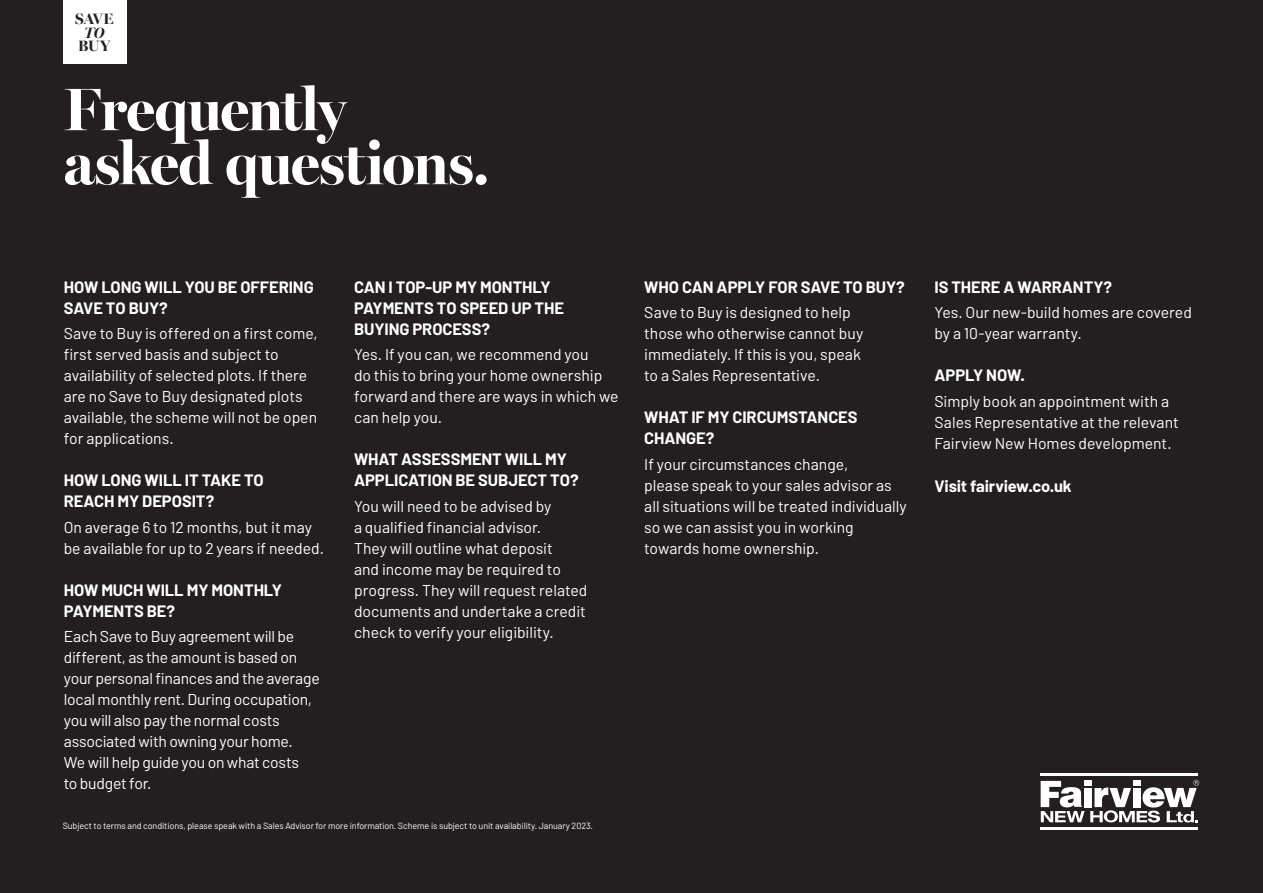
<style>
.page{position:relative;width:1263px;height:893px;background:#231f20}
.page>*{position:absolute;margin:0;border:0;box-sizing:border-box;transform-origin:0 0}
.t1{font:700 60.3px/54px "Miller Banner";letter-spacing:-.01em;color:#fff}
.t2{font:700 16.5px/21px "Barlow";letter-spacing:-.005em;color:#fff}
.t3{font:15.75px/21px "Barlow";color:#fff}
.t4{font:700 15.15px "Miller Banner";letter-spacing:-.015em;color:#231f20}
.t5{font:italic 700 15.15px "Miller Banner";color:#231f20}
.t6{font:9px "Barlow";letter-spacing:-.01em;color:#fff}
</style>
<div class="page">
<hr style="left:1040px;top:827px;width:158px;height:2px;background:#fff">
<hr style="left:1040px;top:773px;width:158px;height:3px;background:#fff">
<svg style="left:1041px;top:780px;width:158px;height:42px"></svg>
<div style="left:63px;top:0;width:63px;height:64px;background:#fff"></div>
<p class="t4" style="left:75px;top:10px;width:40px">SAVE</p>
<p class="t5" style="left:84px;top:23px;width:22px">TO</p>
<p class="t4" style="left:78px;top:36px;width:34px">BUY</p>
<h1 class="t1" style="left:64px;top:82px;width:427px">Frequently asked questions.</h1>
<p class="t2" style="left:64px;top:276px;width:251px">HOW LONG WILL YOU BE OFFERING<br>SAVE TO BUY?</p>
<p class="t3" style="left:64px;top:323px;width:255px">Save to Buy is offered on a first come, first served basis and subject to availability of selected plots. If there are no Save to Buy designated plots available, the scheme will not be open for applications.</p>
<p class="t2" style="left:64px;top:470px;width:201px">HOW LONG WILL IT TAKE TO<br>REACH MY DEPOSIT?</p>
<p class="t3" style="left:64px;top:516px;width:262px">On average 6 to 12 months, but it may be available for up to 2 years if needed.</p>
<p class="t2" style="left:64px;top:579px;width:220px">HOW MUCH WILL MY MONTHLY<br>PAYMENTS BE?</p>
<p class="t3" style="left:64px;top:626px;width:257px">Each Save to Buy agreement will be different, as the amount is based on your personal finances and the average local monthly rent. During occupation, you will also pay the normal costs associated with owning your home.<br>We will help guide you on what costs<br>to budget for.</p>
<p class="t2" style="left:354px;top:276px;width:211px">CAN I TOP-UP MY MONTHLY<br>PAYMENTS TO SPEED UP THE<br>BUYING PROCESS?</p>
<p class="t3" style="left:354px;top:344px;width:266px">Yes. If you can, we recommend you<br>do this to bring your home ownership forward and there are ways in which we can help you.</p>
<p class="t2" style="left:354px;top:449px;width:226px">WHAT ASSESSMENT WILL MY<br>APPLICATION BE SUBJECT TO?</p>
<p class="t3" style="left:354px;top:495px;width:235px">You will need to be advised by<br>a qualified financial advisor.<br>They will outline what deposit<br>and income may be required to progress. They will request related documents and undertake a credit check to verify your eligibility.</p>
<p class="t6" style="left:63px;top:820px;width:532px">Subject to terms and conditions, please speak with a Sales Advisor for more information. Scheme is subject to unit availability. January 2023.</p>
<p class="t2" style="left:644px;top:276px;width:262px">WHO CAN APPLY FOR SAVE TO BUY?</p>
<p class="t3" style="left:644px;top:302px;width:221px">Save to Buy is designed to help those who otherwise cannot buy immediately. If this is you, speak to a Sales Representative.</p>
<p class="t2" style="left:644px;top:407px;width:215px">WHAT IF MY CIRCUMSTANCES<br>CHANGE?</p>
<p class="t3" style="left:644px;top:453px;width:264px">If your circumstances change,<br>please speak to your sales advisor as all situations will be treated individually so we can assist you in working towards home ownership.</p>
<p class="t2" style="left:934px;top:276px;width:179px">IS THERE A WARRANTY?</p>
<p class="t3" style="left:934px;top:302px;width:259px">Yes. Our new-build homes are covered by a 10-year warranty.</p>
<p class="t2" style="left:934px;top:365px;width:92px">APPLY NOW.</p>
<p class="t3" style="left:934px;top:390px;width:246px">Simply book an appointment with a<br>Sales Representative at the relevant<br>Fairview New Homes development.</p>
<p class="t2" style="left:934px;top:476px;width:139px">Visit fairview.co.uk</p>
</div>
